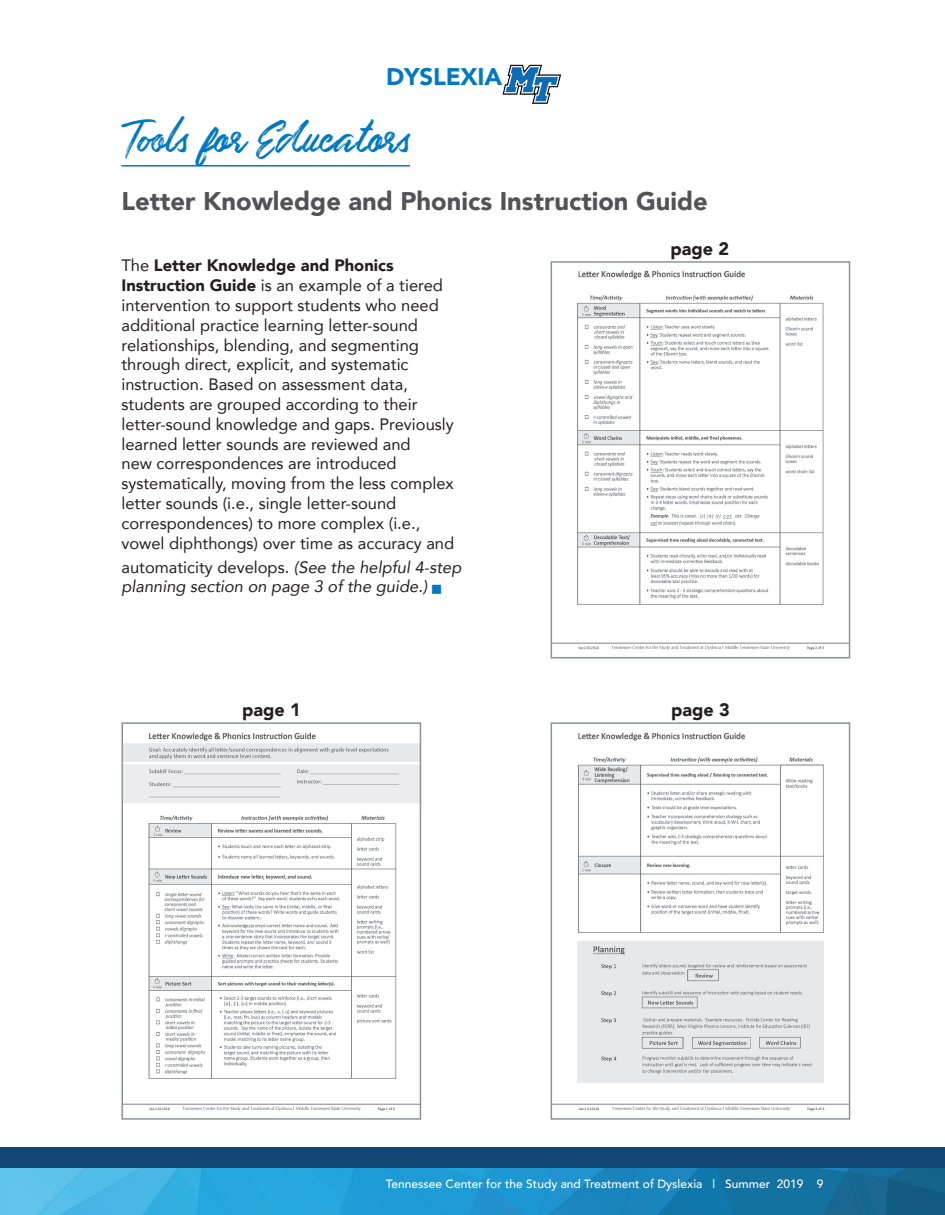
<style>
.page{position:relative;width:945px;height:1215px;background:#fff}
.page>*{position:absolute;margin:0;border:0;box-sizing:border-box;transform-origin:0 0}
.t1{font:36px "Underland";color:#0079c2}
.t2{font:900 25.5px "Avenir";color:#535355}
.t3{font:900 24px "Avenir";letter-spacing:-.01em;color:#0079c2}
.t4{font:900 18px "Avenir";color:#231f20}
.t5{font:16.5px/19.8px "Avenir";color:#231f20}
.t6{font:italic 16.5px/19.8px "Avenir";color:#231f20}
.t7{font:500 12px "Avenir";color:#fff}
.s1{font-weight:900}
.s2{font-style:normal}
</style>
<div class="page">
<img style="left:0;top:1168px;width:945px;height:47px">
<div style="left:0;top:1148px;width:14px;height:20px;background:#144874"></div>
<div style="left:14px;top:1148px;width:931px;height:20px;background:#144874"></div>
<hr style="left:122px;top:165px;width:288px;height:2px;background:#0079c2">
<img style="left:502px;top:65px;width:59px;height:38px">
<img style="left:125px;top:732px;width:293px;height:379px">
<div style="left:122px;top:722px;width:299px;height:398px;border:2px solid #8a9496"></div>
<img style="left:554px;top:270px;width:293px;height:380px">
<div style="left:551px;top:261px;width:299px;height:397px;border:2px solid #8a9496"></div>
<img style="left:554px;top:732px;width:293px;height:379px">
<div style="left:551px;top:722px;width:299px;height:398px;border:2px solid #8a9496"></div>
<h3 class="t3" style="left:386px;top:56px;width:118px">DYSLEXIA</h3>
<h1 class="t1" style="left:122px;top:119px;width:290px">Tools for Educators</h1>
<h2 class="t2" style="left:122px;top:179px;width:588px">Letter Knowledge and Phonics Instruction Guide</h2>
<p class="t5" style="left:122px;top:255px;width:334px">The <span class="s1">Letter Knowledge and Phonics Instruction Guide</span> is an example of a tiered intervention to support students who need additional practice learning letter-sound relationships, blending, and segmenting through direct, explicit, and systematic instruction. Based on assessment data, students are grouped according to their letter-sound knowledge and gaps. Previously learned letter sounds are reviewed and<br>new correspondences are introduced systematically, moving from the less complex letter sounds (i.e., single letter-sound correspondences) to more complex (i.e., vowel diphthongs) over time as accuracy and</p>
<p class="t6" style="left:122px;top:557px;width:341px"><span class="s2">automaticity develops.</span> (See the helpful 4-step planning section on page 3 of the guide.)</p>
<p class="t4" style="left:670px;top:233px;width:60px">page 2</p>
<p class="t4" style="left:242px;top:695px;width:60px">page 1</p>
<p class="t4" style="left:671px;top:695px;width:60px">page 3</p>
<p class="t7" style="left:386px;top:1173px;width:439px">Tennessee Center for the Study and Treatment of Dyslexia | Summer 2019 9</p>
</div>
